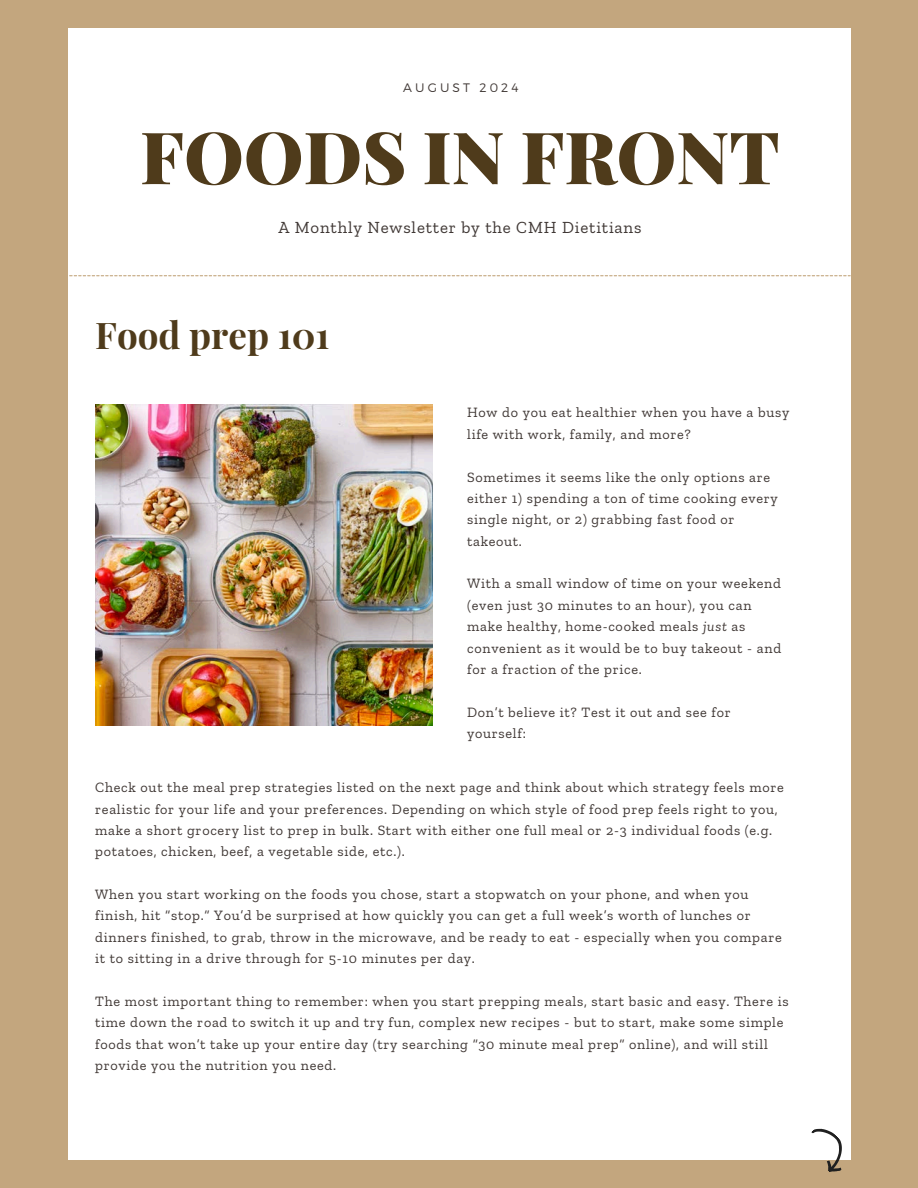
<style>
.page{position:relative;width:918px;height:1188px;background:#c3a67e}
.page>*{position:absolute;margin:0;border:0;box-sizing:border-box;transform-origin:0 0}
.t1{font:900 72.3px "Playfair Display";color:#4f3b1b}
.t2{font:700 36.75px "Playfair Display";color:#4f3b1b}
.t3{font:16.95px "Zilla Slab";letter-spacing:.05em;color:#403835}
.t4{font:14.25px/21.3px "Zilla Slab";letter-spacing:.05em;color:#403835}
.t5{font:300 12.3px "Montserrat";letter-spacing:.25em;color:#403835}
.s1{font-style:italic}
</style>
<div class="page">
<div style="left:68px;top:28px;width:782px;height:1132px;background:#fff"></div>
<img style="left:95px;top:405px;width:338px;height:321px">
<svg style="left:69px;top:275px;width:782px;height:1px"></svg>
<svg style="left:811px;top:1121px;width:40px;height:51px"></svg>
<h3 class="t5" style="left:403px;top:80px;width:117px">AUGUST 2024</h3>
<p class="t1" style="left:140px;top:106px;width:641px">FOODS IN FRONT</p>
<h1 class="t3" style="left:278px;top:217px;width:365px">A Monthly Newsletter by the CMH Dietitians</h1>
<h2 class="t2" style="left:95px;top:310px;width:236px">Food prep 101</h2>
<h4 class="t4" style="left:467px;top:402px;width:324px">How do you eat healthier when you have a busy life with work, family, and more?</h4>
<h4 class="t4" style="left:467px;top:466px;width:312px">Sometimes it seems like the only options are either 1) spending a ton of time cooking every single night, or 2) grabbing fast food or takeout.</h4>
<h4 class="t4" style="left:467px;top:573px;width:315px">With a small window of time on your weekend (even just 30 minutes to an hour), you can make healthy, home-cooked meals <span class="s1">just</span> as convenient as it would be to buy takeout - and for a fraction of the price.</h4>
<h4 class="t4" style="left:467px;top:701px;width:265px">Don’t believe it? Test it out and see for yourself:</h4>
<p class="t4" style="left:95px;top:777px;width:690px">Check out the meal prep strategies listed on the next page and think about which strategy feels more realistic for your life and your preferences. Depending on which style of food prep feels right to you, make a short grocery list to prep in bulk. Start with either one full meal or 2-3 individual foods (e.g. potatoes, chicken, beef, a vegetable side, etc.).</p>
<h4 class="t4" style="left:95px;top:883px;width:688px">When you start working on the foods you chose, start a stopwatch on your phone, and when you finish, hit “stop.” You’d be surprised at how quickly you can get a full week’s worth of lunches or dinners finished, to grab, throw in the microwave, and be ready to eat - especially when you compare it to sitting in a drive through for 5-10 minutes per day.</h4>
<h4 class="t4" style="left:95px;top:990px;width:695px">The most important thing to remember: when you start prepping meals, start basic and easy. There is time down the road to switch it up and try fun, complex new recipes - but to start, make some simple foods that won’t take up your entire day (try searching “30 minute meal prep” online), and will still provide you the nutrition you need.</h4>
</div>
